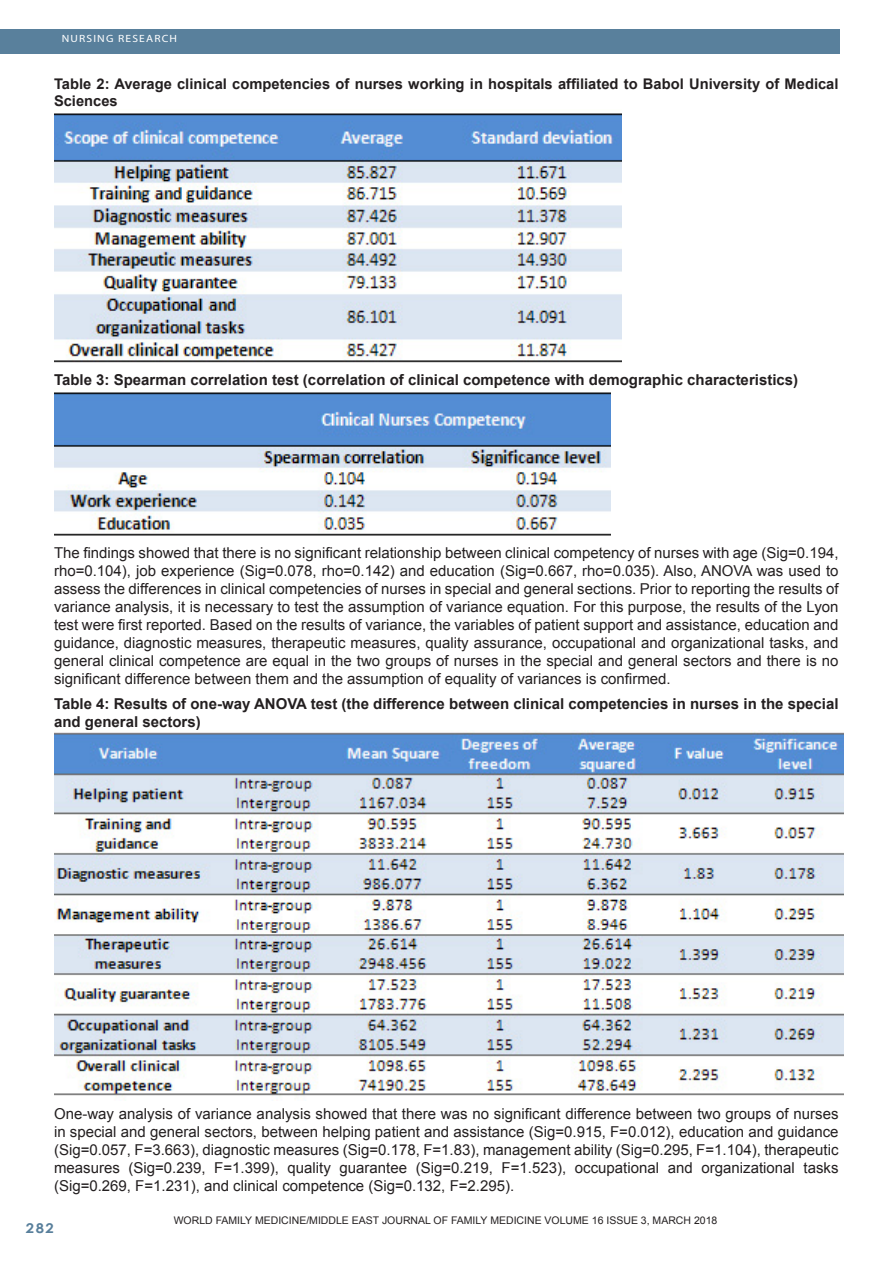
<style>
.page{position:relative;width:893px;height:1263px;background:#fff}
.page>*{position:absolute;margin:0;border:0;box-sizing:border-box;transform-origin:0 0}
.Footnote_Text{font:15px/18px "Arial";color:#231f20;text-align:justify}
.Footnote_Text-2{font:700 15px/18px "Arial";color:#231f20}
.Footnote_Text-3{font:700 14.7px/17.7px "Arial";color:#231f20}
.t1{font:700 13.5px "Century Gothic";color:#59809c;scale:1.1 1}
.Footnote_Text-4{font:10.5px "Arial";color:#231f20}
.t2{font:10.5px "Myriad";letter-spacing:.1em;color:#fff;scale:1.1 1}
</style>
<div class="page">
<div style="left:0;top:30px;width:840px;height:24px;background:#59809c"></div>
<img style="left:54px;top:113px;width:567px;height:250px">
<img style="left:54px;top:392px;width:556px;height:144px">
<img style="left:54px;top:730px;width:789px;height:367px">
<p class="t2" style="left:62px;top:34px;width:106px">NURSING RESEARCH</p>
<p class="Footnote_Text-3" style="left:54px;top:75px;width:786px">Table 2: Average clinical competencies of nurses working in hospitals affiliated to Babol University of Medical<br>Sciences</p>
<p class="Footnote_Text-2" style="left:54px;top:372px;width:746px">Table 3: Spearman correlation test (correlation of clinical competence with demographic characteristics)</p>
<p class="Footnote_Text" style="left:54px;top:544px;width:786px">The findings showed that there is no significant relationship between clinical competency of nurses with age (Sig=0.194, rho=0.104), job experience (Sig=0.078, rho=0.142) and education (Sig=0.667, rho=0.035). Also, ANOVA was used to assess the differences in clinical competencies of nurses in special and general sections. Prior to reporting the results of variance analysis, it is necessary to test the assumption of variance equation. For this purpose, the results of the Lyon test were first reported. Based on the results of variance, the variables of patient support and assistance, education and guidance, diagnostic measures, therapeutic measures, quality assurance, occupational and organizational tasks, and general clinical competence are equal in the two groups of nurses in the special and general sectors and there is no significant difference between them and the assumption of equality of variances is confirmed.</p>
<p class="Footnote_Text-2" style="left:54px;top:696px;width:786px">Table 4: Results of one-way ANOVA test (the difference between clinical competencies in nurses in the special and general sectors)</p>
<p class="Footnote_Text" style="left:54px;top:1105px;width:786px">One-way analysis of variance analysis showed that there was no significant difference between two groups of nurses in special and general sectors, between helping patient and assistance (Sig=0.915, F=0.012), education and guidance (Sig=0.057, F=3.663), diagnostic measures (Sig=0.178, F=1.83), management ability (Sig=0.295, F=1.104), therapeutic measures (Sig=0.239, F=1.399), quality guarantee (Sig=0.219, F=1.523), occupational and organizational tasks (Sig=0.269, F=1.231), and clinical competence (Sig=0.132, F=2.295).</p>
<p class="t1" style="left:26px;top:1217px;width:27px">282</p>
<p class="Footnote_Text-4" style="left:160px;top:1214px;width:572px">WORLD FAMILY MEDICINE/MIDDLE EAST JOURNAL OF FAMILY MEDICINE VOLUME 15 ISSUE 10, DECEMBER 2017</p>
<p class="Footnote_Text-4" style="left:174px;top:1214px;width:545px">WORLD FAMILY MEDICINE/MIDDLE EAST JOURNAL OF FAMILY MEDICINE VOLUME 16 ISSUE 3, MARCH 2018</p>
</div>
